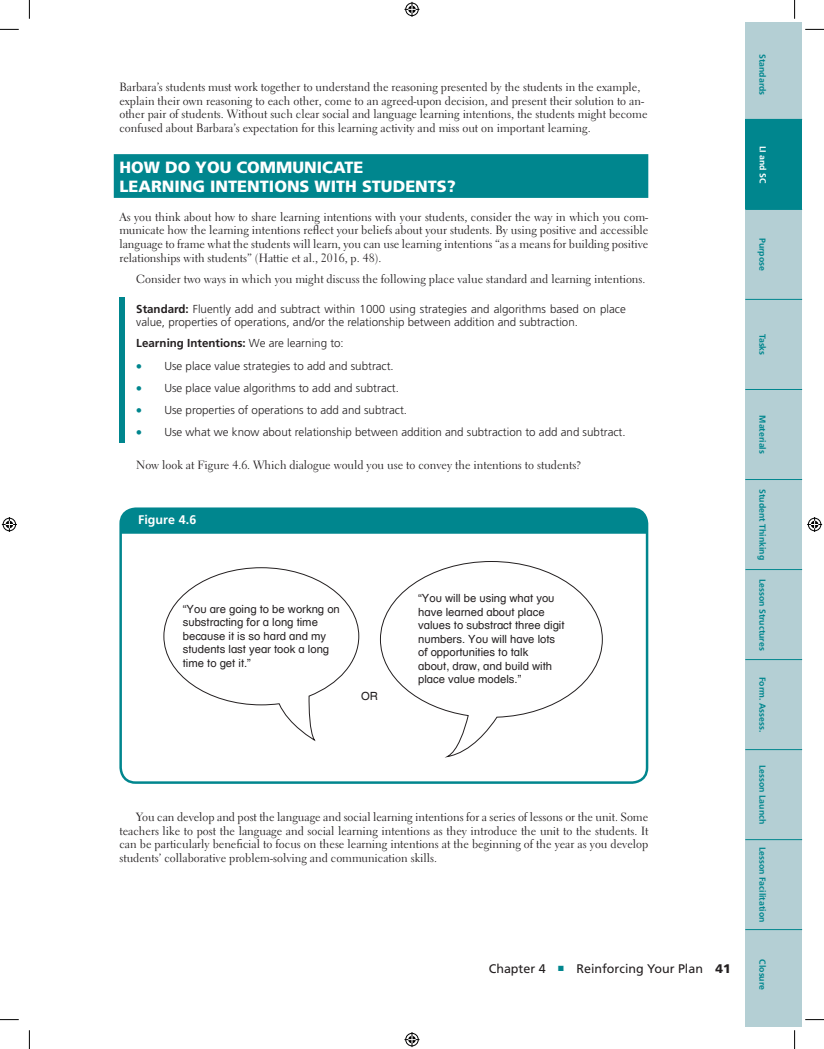
<style>
.page{position:relative;width:824px;height:1049px;background:#fff}
.page>*{position:absolute;margin:0;border:0;box-sizing:border-box;transform-origin:0 0}
.t1{font:900 16.25px/18.8px "Frutiger";color:#fff}
.t2{font:12.5px "Frutiger";color:#231f20}
.t3{font:700 12.5px "Frutiger";letter-spacing:.005em;color:#fff}
.t4{font:11.88px/13.8px "Electra LT Std";color:#231f20;text-align:justify}
.t5{font:300 11.5px/13.8px "Frutiger";color:#231f20}
.t6{font:700 11.5px "Frutiger";color:#231f20}
.t7{font:11.25px/13.5px "Helvetica Textbook Com";color:#231f20}
.t8{font:700 8.75px "Frutiger";color:#00868e}
.t9{font:700 8.75px "Frutiger";color:#fff}
.s1{font-weight:700}
.s2{font-weight:300}
.s3{color:#00868e}
.s4{font-family:"Frutiger LT Std";font-weight:900}
</style>
<div class="page">
<div style="left:745px;top:22px;width:57px;height:97px;background:#b4cfd4"></div>
<div style="left:745px;top:479px;width:57px;height:90px;background:#b4cfd4"></div>
<div style="left:745px;top:119px;width:57px;height:90px;background:#00868e"></div>
<div style="left:745px;top:569px;width:57px;height:90px;background:#b4cfd4"></div>
<div style="left:745px;top:209px;width:57px;height:90px;background:#b4cfd4"></div>
<div style="left:745px;top:659px;width:57px;height:90px;background:#b4cfd4"></div>
<div style="left:745px;top:299px;width:57px;height:90px;background:#b4cfd4"></div>
<div style="left:745px;top:749px;width:57px;height:90px;background:#b4cfd4"></div>
<div style="left:745px;top:389px;width:57px;height:90px;background:#b4cfd4"></div>
<div style="left:745px;top:839px;width:57px;height:90px;background:#b4cfd4"></div>
<div style="left:745px;top:929px;width:57px;height:98px;background:#b4cfd4"></div>
<hr style="left:745px;top:209px;width:57px;height:1px;background:#00868e">
<hr style="left:745px;top:299px;width:57px;height:1px;background:#00868e">
<hr style="left:745px;top:389px;width:57px;height:1px;background:#00868e">
<hr style="left:745px;top:479px;width:57px;height:1px;background:#00868e">
<hr style="left:745px;top:569px;width:57px;height:1px;background:#00868e">
<hr style="left:745px;top:659px;width:57px;height:1px;background:#00868e">
<hr style="left:745px;top:749px;width:57px;height:1px;background:#00868e">
<hr style="left:745px;top:839px;width:57px;height:1px;background:#00868e">
<hr style="left:745px;top:929px;width:57px;height:1px;background:#00868e">
<div style="left:114px;top:154px;width:534px;height:44px;background:#00868e"></div>
<div style="left:119px;top:297px;width:6px;height:36px;background:#00868e"></div>
<div style="left:119px;top:332px;width:6px;height:22px;background:#00868e"></div>
<div style="left:119px;top:353px;width:6px;height:23px;background:#00868e"></div>
<div style="left:119px;top:376px;width:6px;height:22px;background:#00868e"></div>
<div style="left:119px;top:398px;width:6px;height:23px;background:#00868e"></div>
<div style="left:119px;top:420px;width:6px;height:23px;background:#00868e"></div>
<div style="left:122px;top:510px;width:524px;height:24px;background:#00868e"></div>
<div style="left:119px;top:507px;width:529px;height:277px;border:2px solid #00868e;border-radius:15px"></div>
<svg style="left:379px;top:561px;width:223px;height:196px"></svg>
<svg style="left:164px;top:567px;width:196px;height:175px"></svg>
<svg style="left:0;top:29px;width:19px;height:1px"></svg>
<svg style="left:805px;top:29px;width:19px;height:1px"></svg>
<svg style="left:0;top:1019px;width:19px;height:1px"></svg>
<svg style="left:805px;top:1019px;width:19px;height:1px"></svg>
<svg style="left:29px;top:0;width:1px;height:19px"></svg>
<svg style="left:29px;top:1030px;width:1px;height:19px"></svg>
<svg style="left:794px;top:0;width:1px;height:19px"></svg>
<svg style="left:794px;top:1030px;width:1px;height:19px"></svg>
<svg style="left:404px;top:2px;width:15px;height:15px"></svg>
<svg style="left:404px;top:1032px;width:15px;height:15px"></svg>
<svg style="left:2px;top:517px;width:15px;height:15px"></svg>
<svg style="left:807px;top:517px;width:15px;height:15px"></svg>
<p class="t4" style="left:119px;top:80px;width:529px;text-align:left">Barbara’s students must work together to understand the reasoning presented by the students in the example, explain their own reasoning to each other, come to an agreed-upon decision, and present their solution to an&shy;other pair of students. Without such clear social and language learning intentions, the students might become confused about Barbara’s expectation for this learning activity and miss out on important learning.</p>
<h1 class="t1" style="left:119px;top:158px;width:338px">HOW DO YOU COMMUNICATE<br>LEARNING INTENTIONS WITH STUDENTS?</h1>
<p class="t4" style="left:119px;top:210px;width:530px">As you think about how to share learning intentions with your students, consider the way in which you com&shy;municate how the learning intentions reflect your beliefs about your students. By using positive and accessible language to frame what the students will learn, you can use learning intentions “as a means for building positive relationships with students” (Hattie et al., 2016, p. 48).</p>
<p class="t4" style="left:136px;top:272px;width:511px">Consider two ways in which you might discuss the following place value standard and learning intentions.</p>
<p class="t5" style="left:136px;top:302px;width:491px"><span class="s1">Standard:</span> Fluently add and subtract within 1000 using strategies and algorithms based on place value, properties of operations, and/or the relationship between addition and subtraction.</p>
<p class="t6" style="left:136px;top:337px;width:209px">Learning Intentions: <span class="s2">We are learning to:</span></p>
<p class="t5" style="left:136px;top:359px;width:259px"><span class="s3">•</span> Use place value strategies to add and subtract.</p>
<p class="t5" style="left:136px;top:381px;width:264px"><span class="s3">•</span> Use place value algorithms to add and subtract.</p>
<p class="t5" style="left:136px;top:403px;width:272px"><span class="s3">•</span> Use properties of operations to add and subtract.</p>
<p class="t5" style="left:136px;top:425px;width:491px"><span class="s3">•</span> Use what we know about relationship between addition and subtraction to add and subtract.</p>
<p class="t4" style="left:136px;top:458px;width:446px">Now look at Figure 4.6. Which dialogue would you use to convey the intentions to students?</p>
<p class="t3" style="left:138px;top:513px;width:60px">Figure 4.6</p>
<p class="t7" style="left:183px;top:602px;width:158px">“You are going to be workng on substracting for a long time because it is so hard and my students last year took a long time to get it.”</p>
<p class="t7" style="left:361px;top:689px;width:18px">OR</p>
<p class="t7" style="left:418px;top:591px;width:148px">“You will be using what you have learned about place values to substract three digit numbers. You will have lots of opportunities to talk<br>about, draw, and build with place value models.”</p>
<p class="t4" style="left:119px;top:810px;width:530px;text-indent:17px">You can develop and post the language and social learning intentions for a series of lessons or the unit. Some teachers like to post the language and social learning intentions as they introduce the unit to the students. It can be particularly beneficial to focus on these learning intentions at the beginning of the year as you develop students’ collaborative problem-solving and communication skills.</p>
<p class="t2" style="left:489px;top:961px;width:244px">Chapter 4 <span class="s3">■</span> Reinforcing Your Plan <span class="s4">41</span></p>
<p class="t8" style="left:768px;top:54px;width:43px;rotate:90deg">Standards</p>
<p class="t9" style="left:768px;top:146px;width:39px;rotate:90deg">LI and SC</p>
<p class="t8" style="left:768px;top:238px;width:35px;rotate:90deg">Purpose</p>
<p class="t8" style="left:768px;top:334px;width:23px;rotate:90deg">Tasks</p>
<p class="t8" style="left:768px;top:415px;width:40px;rotate:90deg">Materials</p>
<p class="t8" style="left:768px;top:489px;width:72px;rotate:90deg">Student Thinking</p>
<p class="t8" style="left:768px;top:578px;width:73px;rotate:90deg">Lesson Structures</p>
<p class="t8" style="left:768px;top:677px;width:56px;rotate:90deg">Form. Assess.</p>
<p class="t8" style="left:768px;top:765px;width:61px;rotate:90deg">Lesson Launch</p>
<p class="t8" style="left:768px;top:847px;width:77px;rotate:90deg">Lesson Facilitation</p>
<p class="t8" style="left:768px;top:959px;width:32px;rotate:90deg">Closure</p>
</div>
